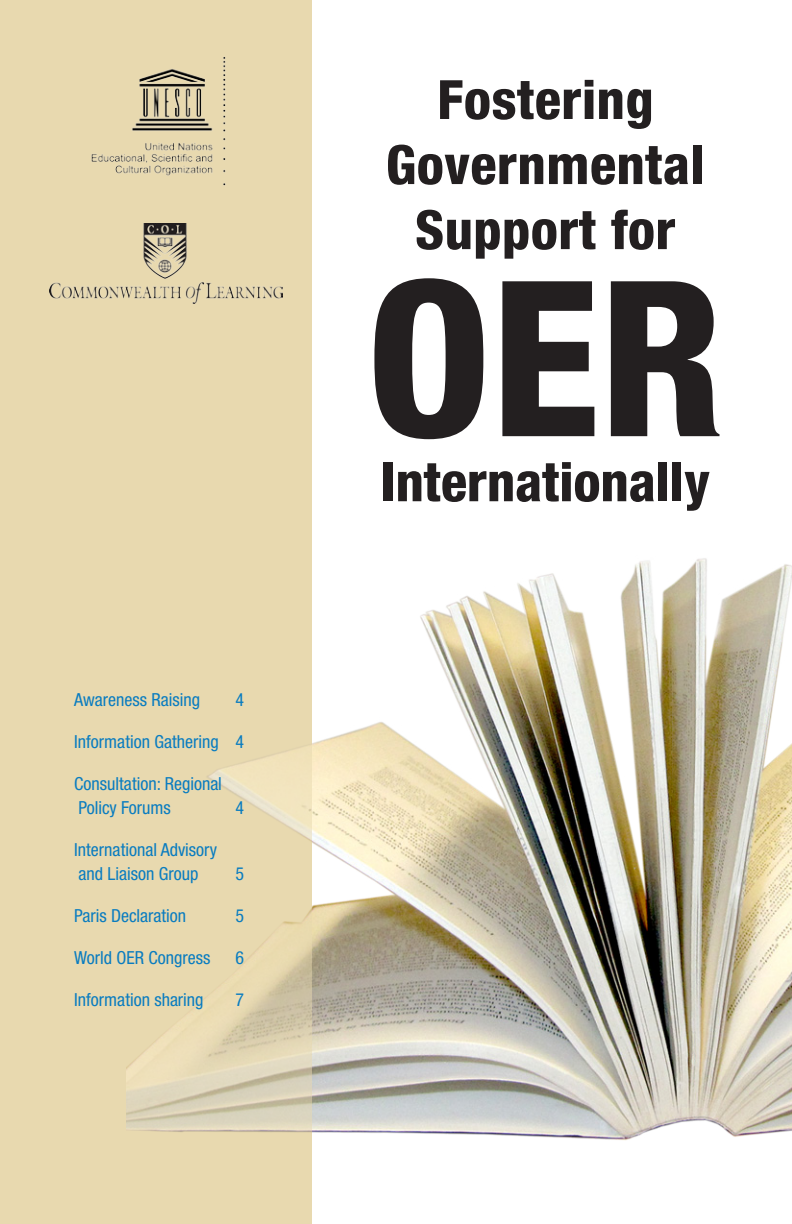
<style>
.page{position:relative;width:792px;height:1224px;background:#fff}
.page>*{position:absolute;margin:0;border:0;box-sizing:border-box;transform-origin:0 0}
.name{font:800 condensed 216.8px "Helvetica Neue LT Std";color:#231f20}
.name-2{font:800 condensed 54.2px/65px "Helvetica Neue LT Std";letter-spacing:.01em;color:#231f20;text-align:center}
.TOC_body_text{font:condensed 18px/24px "Helvetica Neue LT Std";color:#097cc0}
</style>
<div class="page">
<div style="left:0;top:0;width:311px;height:1224px;background:#e8d9af"></div>
<img style="left:91px;top:57px;width:135px;height:129px">
<img style="left:311px;top:524px;width:481px;height:628px">
<img style="left:50px;top:223px;width:232px;height:80px">
<img style="left:127px;top:747px;width:184px;height:386px">
<p class="TOC_body_text" style="left:74px;top:688px;width:127px">Awareness Raising</p>
<p class="TOC_body_text" style="left:236px;top:688px;width:10px">4</p>
<p class="TOC_body_text" style="left:74px;top:730px;width:171px">Information Gathering 4</p>
<p class="TOC_body_text" style="left:74px;top:772px;width:149px">Consultation: Regional<br>Policy Forums</p>
<p class="TOC_body_text" style="left:236px;top:796px;width:10px">4</p>
<p class="TOC_body_text" style="left:74px;top:838px;width:145px">International Advisory and Liaison Group</p>
<p class="TOC_body_text" style="left:236px;top:862px;width:10px">5</p>
<p class="TOC_body_text" style="left:74px;top:904px;width:114px">Paris Declaration</p>
<p class="TOC_body_text" style="left:236px;top:904px;width:10px">5</p>
<p class="TOC_body_text" style="left:74px;top:946px;width:138px">World OER Congress</p>
<p class="TOC_body_text" style="left:236px;top:946px;width:10px">6</p>
<p class="TOC_body_text" style="left:74px;top:988px;width:131px">Information sharing</p>
<p class="TOC_body_text" style="left:236px;top:988px;width:10px">7</p>
<p class="name-2" style="left:437px;top:66px;width:218px">Fostering</p>
<p class="name-2" style="left:386px;top:131px;width:320px">Governmental<br>Support for</p>
<p class="name" style="left:367px;top:225px;width:359px">OER</p>
<p class="name-2" style="left:381px;top:449px;width:331px">Internationally</p>
</div>
